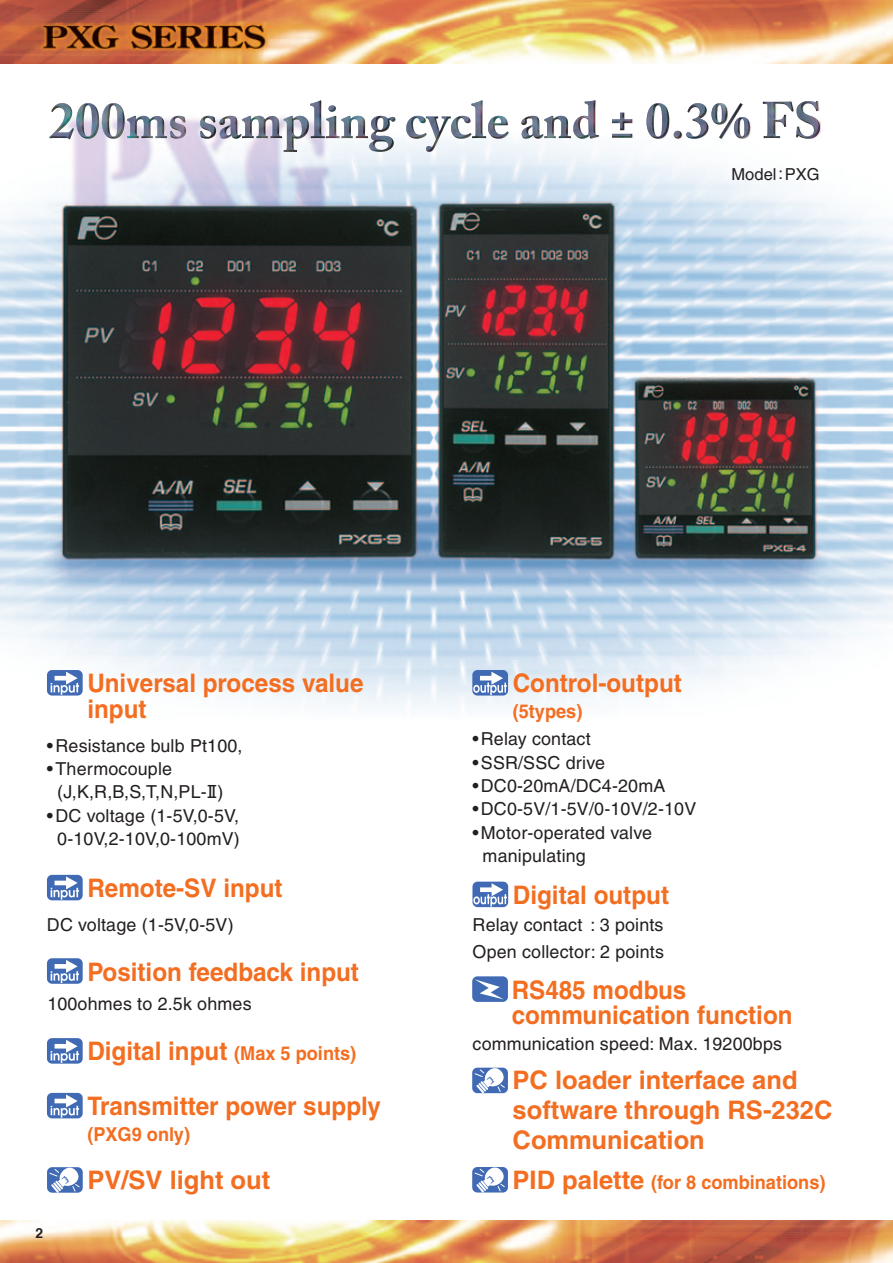
<style>
.page{position:relative;width:893px;height:1263px;background:#fff}
.page>*{position:absolute;margin:0;border:0;box-sizing:border-box;transform-origin:0 0}
.t1{font:700 51px "Adobe Caslon Pro";color:#231f20}
.t2{font:700 25.5px/25.5px "Helvetica";color:#f36e21;scale:.95 1}
.t3{font:700 25.5px/29.7px "Helvetica";color:#f36e21}
.t4{font:700 19.2px "Helvetica";color:#f36e21;scale:.95 1}
.t5{font:17.85px/23.4px "Helvetica";letter-spacing:.01em;color:#231f20}
.t6{font:16.5px "Helvetica";color:#231f20}
.t7{font:700 13.8px "Helvetica";color:#231f20}
.s1{font-family:"Futo Go B101 Pro";font-weight:700}
.s2{font-size:19.2px}
.s3{font-size:25.5px}
</style>
<div class="page">
<img style="left:0;top:1220px;width:893px;height:43px">
<img style="left:0;top:0;width:893px;height:64px">
<img style="left:0;top:121px;width:893px;height:590px">
<div style="left:47px;top:670px;width:36px;height:25px;background:#406ab4;border-radius:5px"></div>
<svg style="left:51px;top:672px;width:28px;height:23px"></svg>
<div style="left:472px;top:670px;width:36px;height:25px;background:#406ab4;border-radius:5px"></div>
<div style="left:47px;top:875px;width:36px;height:25px;background:#406ab4;border-radius:5px"></div>
<svg style="left:51px;top:876px;width:28px;height:23px"></svg>
<div style="left:47px;top:958px;width:36px;height:26px;background:#406ab4;border-radius:5px"></div>
<svg style="left:51px;top:960px;width:28px;height:23px"></svg>
<div style="left:47px;top:1038px;width:36px;height:26px;background:#406ab4;border-radius:5px"></div>
<svg style="left:51px;top:1040px;width:28px;height:23px"></svg>
<div style="left:47px;top:1093px;width:36px;height:25px;background:#406ab4;border-radius:5px"></div>
<svg style="left:51px;top:1094px;width:28px;height:23px"></svg>
<div style="left:472px;top:976px;width:36px;height:26px;background:#406ab4;border-radius:5px"></div>
<svg style="left:475px;top:979px;width:28px;height:20px"></svg>
<div style="left:472px;top:1068px;width:36px;height:25px;background:#406ab4;border-radius:5px"></div>
<svg style="left:474px;top:1067px;width:34px;height:26px"></svg>
<div style="left:472px;top:1167px;width:36px;height:25px;background:#406ab4;border-radius:5px"></div>
<svg style="left:474px;top:1167px;width:34px;height:26px"></svg>
<div style="left:47px;top:1167px;width:36px;height:26px;background:#406ab4;border-radius:5px"></div>
<svg style="left:49px;top:1167px;width:34px;height:26px"></svg>
<img style="left:50px;top:100px;width:770px;height:52px">
<svg style="left:473px;top:672px;width:34px;height:23px"></svg>
<svg style="left:472px;top:882px;width:36px;height:25px"></svg>
<svg style="left:473px;top:883px;width:34px;height:24px"></svg>
<h1 class="t1" style="left:49px;top:91px;width:775px">200ms sampling cycle and ± 0.3% FS</h1>
<p class="t6" style="left:732px;top:165px;width:89px">Model:PXG</p>
<h2 class="t2" style="left:87px;top:670px;width:292px">Universal process value input</h2>
<h2 class="t2" style="left:513px;top:670px;width:180px">Control-output</h2>
<p class="t4" style="left:513px;top:699px;width:75px">(5types)</p>
<p class="t5" style="left:47px;top:734px;width:197px">•Resistance bulb Pt100,</p>
<p class="t5" style="left:57px;top:757px;width:168px;text-indent:-10px">•Thermocouple (J,K,R,B,S,T,N,PL-<span class="s1">Ⅱ</span>)</p>
<p class="t5" style="left:47px;top:804px;width:194px;text-align:center">•DC voltage (1-5V,0-5V,<br>0-10V,2-10V,0-100mV)</p>
<h2 class="t2" style="left:87px;top:875px;width:207px">Remote-SV input</h2>
<p class="t5" style="left:472px;top:727px;width:120px">•Relay contact</p>
<p class="t5" style="left:472px;top:751px;width:134px">•SSR/SSC drive</p>
<p class="t5" style="left:472px;top:774px;width:195px">•DC0-20mA/DC4-20mA</p>
<p class="t5" style="left:472px;top:797px;width:225px">•DC0-5V/1-5V/0-10V/2-10V</p>
<p class="t5" style="left:483px;top:821px;width:171px;text-indent:-10px">•Motor-operated valve manipulating</p>
<h2 class="t2" style="left:513px;top:882px;width:166px">Digital output</h2>
<p class="t5" style="left:47px;top:913px;width:188px">DC voltage (1-5V,0-5V)</p>
<h2 class="t2" style="left:87px;top:958px;width:287px">Position feedback input</h2>
<p class="t5" style="left:47px;top:991px;width:206px">100ohmes to 2.5k ohmes</p>
<h2 class="t2" style="left:87px;top:1024px;width:311px;line-height:54.8px">Digital input <span class="s2">(Max 5 points)<br></span>Transmitter power supply</h2>
<p class="t4" style="left:87px;top:1122px;width:110px">(PXG9 only)</p>
<p class="t5" style="left:473px;top:911px;width:193px;line-height:27.2px">Relay contact : 3 points<br>Open collector: 2 points</p>
<h2 class="t2" style="left:512px;top:977px;width:297px">RS485 modbus communication function</h2>
<p class="t5" style="left:473px;top:1032px;width:311px">communication speed: Max. 19200bps</p>
<h2 class="t3" style="left:513px;top:1065px;width:321px">PC loader interface and software through RS-232C<br>Communication</h2>
<p class="t7" style="left:36px;top:1221px;width:9px">2</p>
<h2 class="t3" style="left:87px;top:1165px;width:184px">PV/SV light out</h2>
<p class="t4" style="left:513px;top:1170px;width:331px"><span class="s3">PID palette</span> (for 8 combinations)</p>
</div>
